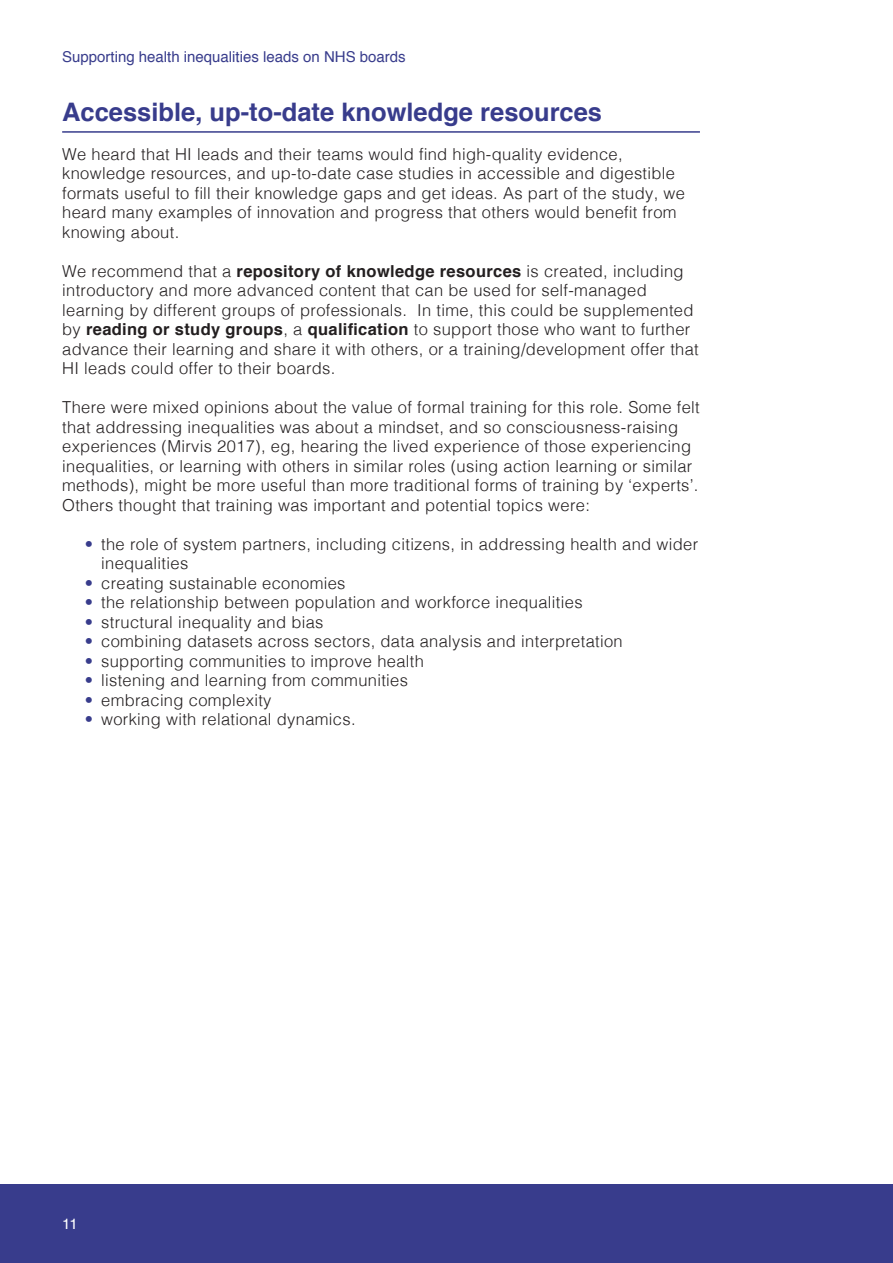
<style>
.page{position:relative;width:893px;height:1263px;background:#fff}
.page>*{position:absolute;margin:0;border:0;box-sizing:border-box;transform-origin:0 0}
.Header_2{font:700 25.5px "Helvetica";color:#383c8c}
.Body{font:300 16.5px/19.5px "Helvetica";letter-spacing:.02em;color:#231f20}
.t1{font:15px "Helvetica";color:#383c8c}
.t2{font:15px "Helvetica";color:#fff}
.s1{font-weight:700}
.s2{color:#383c8c}
</style>
<div class="page">
<div style="left:0;top:1184px;width:893px;height:79px;background:#383c8c"></div>
<hr style="left:62px;top:131px;width:638px;height:2px;background:#383c8c">
<p class="t1" style="left:62px;top:45px;width:345px">Supporting health inequalities leads on NHS boards</p>
<p class="Header_2" style="left:62px;top:91px;width:541px">Accessible, up-to-date knowledge resources</p>
<p class="Body" style="left:62px;top:143px;width:624px">We heard that HI leads and their teams would find high-quality evidence, knowledge resources, and up-to-date case studies in accessible and digestible formats useful to fill their knowledge gaps and get ideas. As part of the study, we heard many examples of innovation and progress that others would benefit from knowing about.</p>
<p class="Body" style="left:62px;top:260px;width:638px">We recommend that a <span class="s1">repository of knowledge resources</span> is created, including introductory and more advanced content that can be used for self-managed learning by different groups of professionals. In time, this could be supplemented by <span class="s1">reading or study groups</span>, a <span class="s1">qualification</span> to support those who want to further advance their learning and share it with others, or a training/development offer that HI leads could offer to their boards.</p>
<p class="Body" style="left:62px;top:396px;width:639px">There were mixed opinions about the value of formal training for this role. Some felt that addressing inequalities was about a mindset, and so consciousness-raising experiences (Mirvis 2017), eg, hearing the lived experience of those experiencing inequalities, or learning with others in similar roles (using action learning or similar methods), might be more useful than more traditional forms of training by ‘experts’.<br>Others thought that training was important and potential topics were:</p>
<p class="Body" style="left:101px;top:533px;width:599px;text-indent:-16px"><span class="s2">•</span> the role of system partners, including citizens, in addressing health and wider inequalities</p>
<p class="Body" style="left:85px;top:572px;width:262px"><span class="s2">•</span> creating sustainable economies</p>
<p class="Body" style="left:85px;top:591px;width:499px"><span class="s2">•</span> the relationship between population and workforce inequalities</p>
<p class="Body" style="left:85px;top:611px;width:240px"><span class="s2">•</span> structural inequality and bias</p>
<p class="Body" style="left:85px;top:630px;width:540px"><span class="s2">•</span> combining datasets across sectors, data analysis and interpretation</p>
<p class="Body" style="left:85px;top:650px;width:341px"><span class="s2">•</span> supporting communities to improve health</p>
<p class="Body" style="left:85px;top:669px;width:325px"><span class="s2">•</span> listening and learning from communities</p>
<p class="Body" style="left:85px;top:689px;width:188px"><span class="s2">•</span> embracing complexity</p>
<p class="Body" style="left:85px;top:708px;width:272px"><span class="s2">•</span> working with relational dynamics.</p>
<p class="t2" style="left:62px;top:1212px;width:17px">11</p>
</div>
